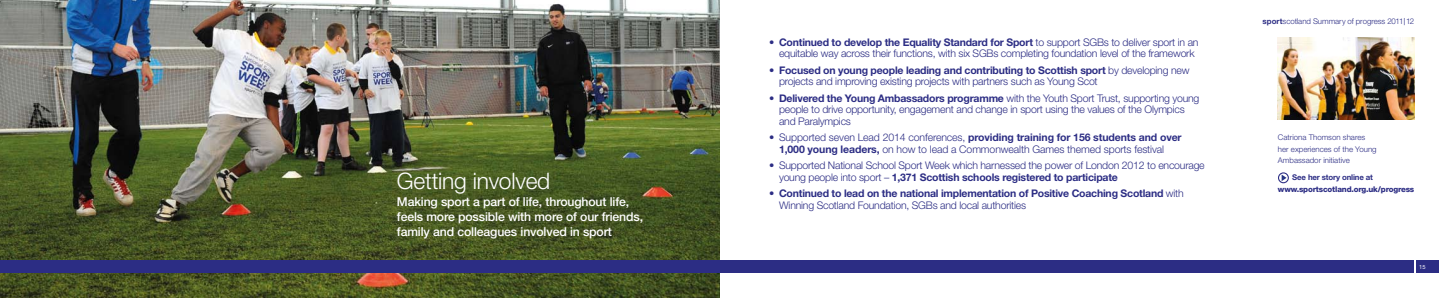
<style>
.page{position:relative;width:1439px;height:298px;background:#fff}
.page>*{position:absolute;margin:0;border:0;box-sizing:border-box;transform-origin:0 0}
.t1{font:300 22.75px "Helvetica Neue";letter-spacing:-.01em;color:#fff}
.t2{font:500 12.25px/14.9px "Helvetica Neue";letter-spacing:-.01em;color:#fff}
.t3{font:300 10.5px/11.8px "Helvetica Neue";letter-spacing:-.02em;color:#2c2d84}
.t4{font:700 10.5px/11.8px "Helvetica Neue";letter-spacing:-.02em;color:#2c2d84}
.t5{font:300 7.88px/11.4px "Helvetica Neue";color:#2c2d84}
.t6{font:800 7.88px "Helvetica Neue";letter-spacing:-.02em;color:#2c2d84}
.t7{font:700 7.88px "Helvetica Neue";letter-spacing:-.02em;color:#2c2d84}
.t8{font:5.69px "Helvetica Neue";color:#fff}
.s1{font-weight:700}
.s2{font-weight:300}
.s3{font-size:9.62px}
</style>
<div class="page">
<img style="left:0;top:0;width:719px;height:298px">
<img style="left:1278px;top:37px;width:136px;height:82px">
<svg style="left:1281px;top:174px;width:5px;height:7px"></svg>
<div style="left:1278px;top:172px;width:11px;height:11px;border:1px solid #2c2d84;border-radius:50%"></div>
<div style="left:0;top:260px;width:719px;height:13px;background:#2c2d84"></div>
<div style="left:1416px;top:260px;width:23px;height:13px;background:#2c2d84"></div>
<div style="left:719px;top:260px;width:695px;height:13px;background:#2c2d84"></div>
<h1 class="t1" style="left:397px;top:167px;width:155px">Getting involved</h1>
<p class="t2" style="left:397px;top:194px;width:248px">Making sport a part of life, throughout life, feels more possible with more of our friends, family and colleagues involved in sport</p>
<p class="t3" style="left:769px;top:36px;width:431px;text-align:center">• <span class="s1">Continued to develop the Equality Standard for Sport</span> to support SGBs to deliver sport in an equitable way across their functions, with six SGBs completing foundation level of the framework</p>
<p class="t3" style="left:779px;top:64px;width:412px;text-indent:-10px">• <span class="s1">Focused on young people leading and contributing to Scottish sport</span> by developing new projects and improving existing projects with partners such as Young Scot</p>
<p class="t3" style="left:779px;top:92px;width:422px;text-indent:-10px">• <span class="s1">Delivered the Young Ambassadors programme</span> with the Youth Sport Trust, supporting young people to drive opportunity, engagement and change in sport using the values of the Olympics and Paralympics</p>
<p class="t3" style="left:779px;top:131px;width:404px;text-indent:-10px">• Supported seven Lead 2014 conferences, <span class="s1">providing training for 156 students and over<br>1,000 young leaders,</span> on how to lead a Commonwealth Games themed sports festival</p>
<p class="t3" style="left:779px;top:159px;width:427px;text-indent:-10px">• Supported National School Sport Week which harnessed the power of London 2012 to encourage young people into sport – <span class="s1">1,371 Scottish schools registered to participate</span></p>
<p class="t4" style="left:779px;top:187px;width:406px;text-indent:-10px">• Continued to lead on the national implementation of Positive Coaching Scotland <span class="s2">with<br>Winning Scotland Foundation, SGBs and local authorities</span></p>
<p class="t5" style="left:1262px;top:15px;width:153px"><span class="s1">sport</span>scotland Summary of progress 2011<span class="s3">|</span>12</p>
<p class="t5" style="left:1278px;top:131px;width:100px">Catriona Thomson shares her experiences of the Young<br>Ambassador initiative</p>
<p class="t7" style="left:1292px;top:173px;width:82px">See her story online at</p>
<p class="t6" style="left:1278px;top:184px;width:138px">www.sportscotland.org.uk/progress</p>
<p class="t8" style="left:1419px;top:263px;width:8px">15</p>
</div>
